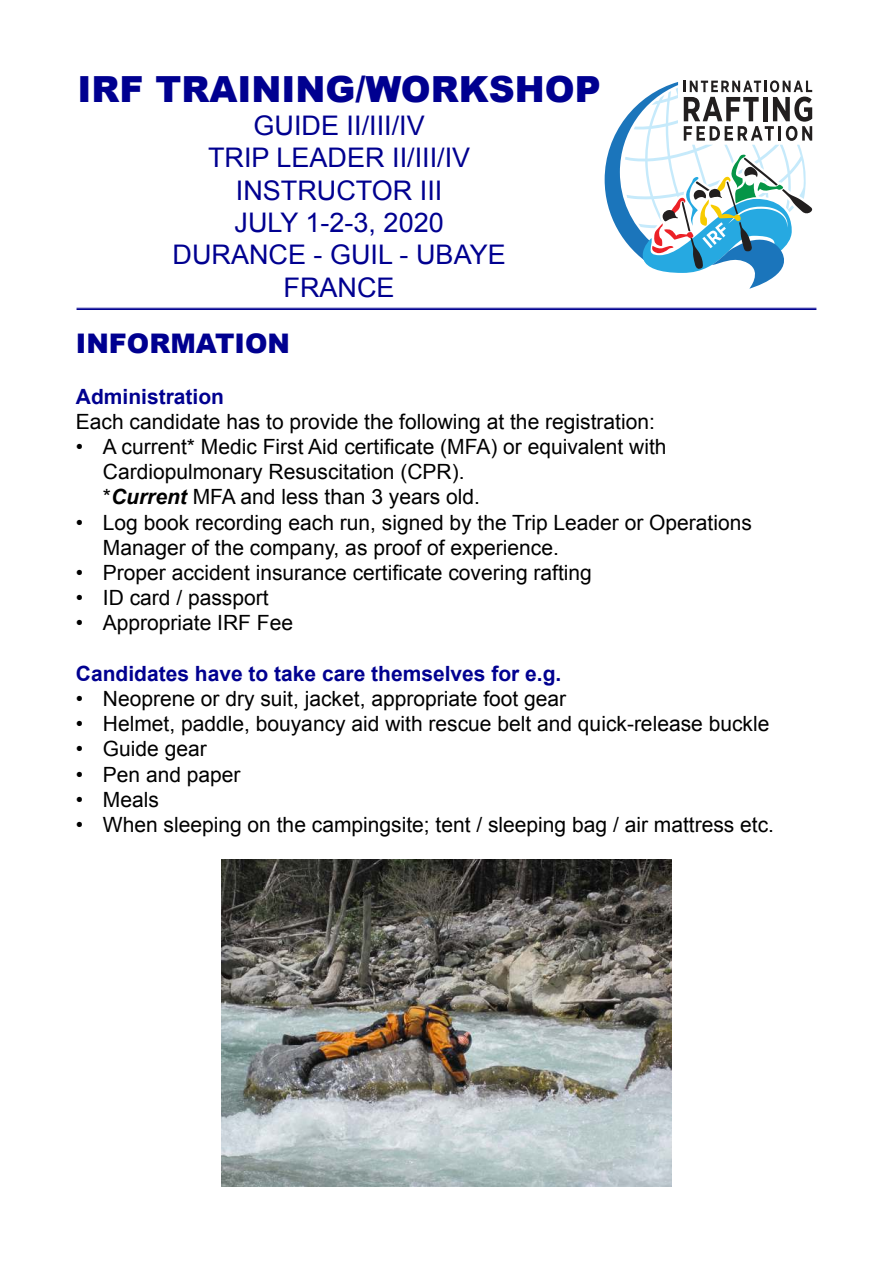
<style>
.page{position:relative;width:893px;height:1263px;background:#fff}
.page>*{position:absolute;margin:0;border:0;box-sizing:border-box;transform-origin:0 0}
.t1{font:900 36px "Arial";color:#000090}
.t2{font:27px/32.4px "Arial";color:#000090;text-align:center}
.t3{font:900 27px "Arial";color:#000090}
.t4{font:21px/25.2px "Arial";color:#000}
.t5{font:700 21px "Arial";color:#000090}
.s1{font-weight:700;font-style:italic}
</style>
<div class="page">
<svg style="left:605px;top:80px;width:208px;height:209px"></svg>
<hr style="left:77px;top:308px;width:739px;height:1px;background:#000090">
<hr style="left:77px;top:309px;width:739px;height:1px;background:#000090">
<img style="left:221px;top:859px;width:451px;height:327px">
<h1 class="t1" style="left:77px;top:69px;width:525px">IRF TRAINING/WORKSHOP</h1>
<p class="t2" style="left:173px;top:111px;width:335px">GUIDE II/III/IV<br>TRIP LEADER II/III/IV<br>INSTRUCTOR III<br>JULY 1-2-3, 2020<br>DURANCE - GUIL - UBAYE<br>FRANCE</p>
<p class="t3" style="left:76px;top:328px;width:216px">INFORMATION</p>
<p class="t5" style="left:76px;top:388px;width:150px">Administration</p>
<p class="t4" style="left:76px;top:411px;width:580px">Each candidate has to provide the following at the registration:</p>
<p class="t4" style="left:103px;top:436px;width:565px;text-indent:-27px">• A current* Medic First Aid certificate (MFA) or equivalent with<br>Cardiopulmonary Resuscitation (CPR).<br>*<span class="s1">Current</span> MFA and less than 3 years old.</p>
<p class="t4" style="left:103px;top:511px;width:651px;text-indent:-27px">• Log book recording each run, signed by the Trip Leader or Operations<br>Manager of the company, as proof of experience.</p>
<p class="t4" style="left:76px;top:562px;width:518px">• Proper accident insurance certificate covering rafting</p>
<p class="t4" style="left:76px;top:587px;width:194px">• ID card / passport</p>
<p class="t4" style="left:76px;top:612px;width:219px">• Appropriate IRF Fee</p>
<p class="t5" style="left:76px;top:665px;width:487px">Candidates have to take care themselves for e.g.</p>
<p class="t4" style="left:76px;top:688px;width:492px">• Neoprene or dry suit, jacket, appropriate foot gear</p>
<p class="t4" style="left:76px;top:713px;width:695px">• Helmet, paddle, bouyancy aid with rescue belt and quick-release buckle</p>
<p class="t4" style="left:76px;top:738px;width:132px">• Guide gear</p>
<p class="t4" style="left:76px;top:763px;width:166px">• Pen and paper</p>
<p class="t4" style="left:76px;top:789px;width:85px">• Meals</p>
<p class="t4" style="left:76px;top:814px;width:700px">• When sleeping on the campingsite; tent / sleeping bag / air mattress etc.</p>
</div>
